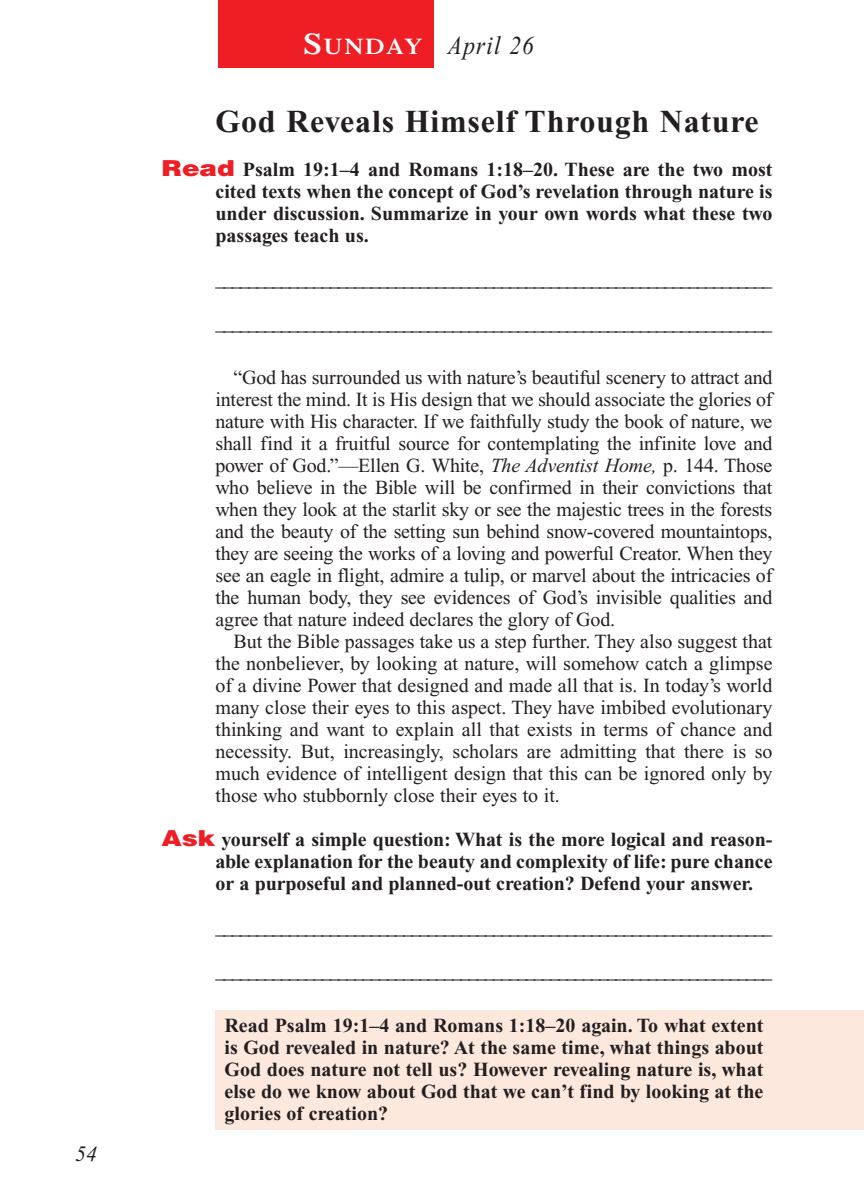
<style>
.page{position:relative;width:864px;height:1188px;background:#fff}
.page>*{position:absolute;margin:0;border:0;box-sizing:border-box;transform-origin:0 0}
.t1{font:700 32px "Times New Roman";letter-spacing:.025em;color:#231f20}
.t2{font:italic 26px "Times New Roman";letter-spacing:.05em;color:#231f20;scale:.9 1}
.t3{font:italic 22px "Times New Roman";color:#231f20}
.t4{font:20px/22px "Times New Roman";letter-spacing:-.01em;color:#231f20;text-align:justify}
.t5{font:700 20px/22px "Times New Roman";color:#231f20;text-align:justify}
.s1{font-family:"Times";font-weight:600;font-style:normal;font-size:30px;color:#fff}
.s2{font-family:"Times";font-weight:600;font-style:normal;font-size:22.4px;color:#fff}
.s3{font-family:"Helvetica";font-weight:900;font-size:22px;color:#ee1e24}
.s4{font-style:italic}
</style>
<div class="page">
<div style="left:215px;top:1010px;width:649px;height:120px;background:#fde8dd"></div>
<div style="left:218px;top:0;width:216px;height:68px;background:#ee1e24"></div>
<p class="t3" style="left:75px;top:1146px;width:23px">54</p>
<h2 class="t2" style="left:303px;top:36px;width:258px"><span class="s1">S</span><span class="s2">UNDAY</span> April 26</h2>
<h1 class="t1" style="left:215px;top:111px;width:545px">God Reveals Himself Through Nature</h1>
<p class="t5" style="left:215px;top:161px;width:559px;text-indent:-54px"><span class="s3">Read</span> Psalm 19:1–4 and Romans 1:18–20. These are the two most cited texts when the concept of God’s revelation through nature is under discussion. Summarize in your own words what these two passages teach us.</p>
<p class="t4" style="left:215px;top:270px;width:558px">____________________________________________________________________</p>
<p class="t4" style="left:215px;top:314px;width:558px">____________________________________________________________________</p>
<p class="t4" style="left:215px;top:368px;width:559px;text-indent:18px">“God has surrounded us with nature’s beautiful scenery to attract and interest the mind. It is His design that we should associate the glories of nature with His character. If we faithfully study the book of nature, we shall find it a fruitful source for contemplating the infinite love and power of God.”—Ellen G. White, <span class="s4">The Adventist Home,</span> p. 144. Those who believe in the Bible will be confirmed in their convictions that when they look at the starlit sky or see the majestic trees in the forests and the beauty of the setting sun behind snow-covered mountaintops, they are seeing the works of a loving and powerful Creator. When they see an eagle in flight, admire a tulip, or marvel about the intricacies of the human body, they see evidences of God’s invisible qualities and agree that nature indeed declares the glory of God.</p>
<p class="t4" style="left:215px;top:632px;width:559px;text-indent:18px">But the Bible passages take us a step further. They also suggest that the nonbeliever, by looking at nature, will somehow catch a glimpse of a divine Power that designed and made all that is. In today’s world many close their eyes to this aspect. They have imbibed evolutionary thinking and want to explain all that exists in terms of chance and necessity. But, increasingly, scholars are admitting that there is so much evidence of intelligent design that this can be ignored only by those who stubbornly close their eyes to it.</p>
<p class="t5" style="left:215px;top:831px;width:559px;text-indent:-54px"><span class="s3">Ask</span> yourself a simple question: What is the more logical and reason&shy;able explanation for the beauty and complexity of life: pure chance or a purposeful and planned-out creation? Defend your answer.</p>
<p class="t4" style="left:215px;top:918px;width:558px">____________________________________________________________________</p>
<p class="t4" style="left:215px;top:962px;width:558px">____________________________________________________________________</p>
<p class="t5" style="left:224px;top:1017px;width:541px">Read Psalm 19:1–4 and Romans 1:18–20 again. To what extent is God revealed in nature? At the same time, what things about God does nature not tell us? However revealing nature is, what else do we know about God that we can’t find by looking at the glories of creation?</p>
</div>
